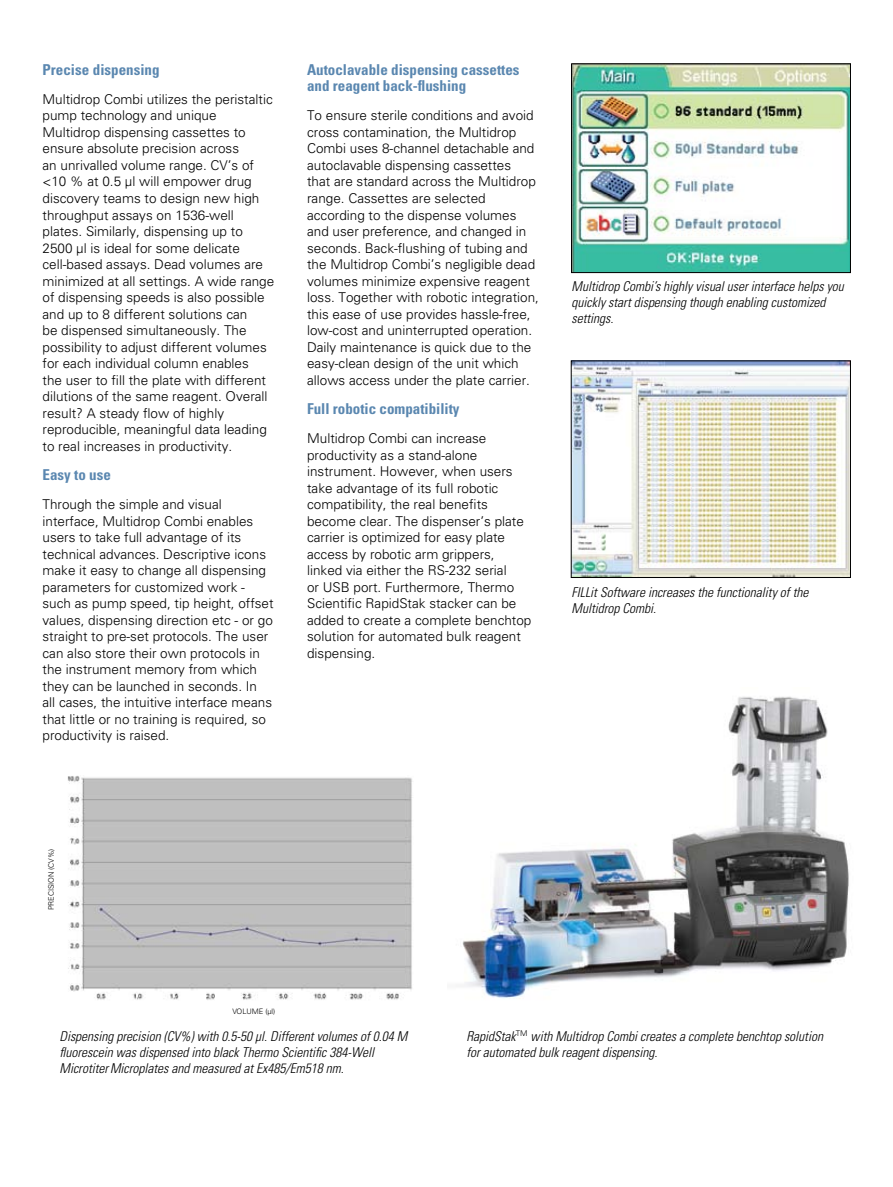
<style>
.page{position:relative;width:893px;height:1187px;background:#fff}
.page>*{position:absolute;margin:0;border:0;box-sizing:border-box;transform-origin:0 0}
.t1{font:700 condensed 15px/16.5px "Univers LT Std";color:#5a87b0}
.t2{font:300 13.5px/16.5px "Univers LT Std";color:#000}
.t3{font:italic 300 condensed 13.5px/16.2px "Univers LT Std";color:#000}
.t4{font:300 7.5px "Univers LT Std";letter-spacing:-.01em;color:#000}
</style>
<div class="page">
<img style="left:573px;top:66px;width:276px;height:205px">
<div style="left:571px;top:64px;width:280px;height:209px;border:1px solid #000"></div>
<img style="left:573px;top:362px;width:276px;height:213px">
<img style="left:462px;top:696px;width:387px;height:303px">
<img style="left:67px;top:776px;width:345px;height:224px">
<p class="t1" style="left:43px;top:61px;width:118px">Precise dispensing</p>
<p class="t2" style="left:43px;top:91px;width:233px">Multidrop Combi utilizes the peristaltic pump technology and unique Multidrop dispensing cassettes to ensure absolute precision across<br>an unrivalled volume range. CV’s of &lt;10 % at 0.5 µl will empower drug discovery teams to design new high throughput assays on 1536-well plates. Similarly, dispensing up to 2500 µl is ideal for some delicate cell-based assays. Dead volumes are minimized at all settings. A wide range of dispensing speeds is also possible and up to 8 different solutions can<br>be dispensed simultaneously. The possibility to adjust different volumes for each individual column enables<br>the user to fill the plate with different dilutions of the same reagent. Overall result? A steady flow of highly reproducible, meaningful data leading to real increases in productivity.</p>
<p class="t1" style="left:43px;top:466px;width:70px">Easy to use</p>
<p class="t2" style="left:43px;top:496px;width:233px">Through the simple and visual interface, Multidrop Combi enables users to take full advantage of its technical advances. Descriptive icons make it easy to change all dispensing parameters for customized work - such as pump speed, tip height, offset values, dispensing direction etc - or go straight to pre-set protocols. The user can also store their own protocols in the instrument memory from which they can be launched in seconds. In<br>all cases, the intuitive interface means that little or no training is required, so productivity is raised.</p>
<p class="t1" style="left:307px;top:61px;width:214px">Autoclavable dispensing cassettes and reagent back-flushing</p>
<p class="t2" style="left:307px;top:107px;width:233px">To ensure sterile conditions and avoid cross contamination, the Multidrop Combi uses 8-channel detachable and autoclavable dispensing cassettes<br>that are standard across the Multidrop range. Cassettes are selected according to the dispense volumes and user preference, and changed in seconds. Back-flushing of tubing and the Multidrop Combi’s negligible dead volumes minimize expensive reagent loss. Together with robotic integration, this ease of use provides hassle-free, low-cost and uninterrupted operation.<br>Daily maintenance is quick due to the easy-clean design of the unit which allows access under the plate carrier.</p>
<p class="t1" style="left:307px;top:400px;width:154px">Full robotic compatibility</p>
<p class="t2" style="left:307px;top:430px;width:226px">Multidrop Combi can increase productivity as a stand-alone instrument. However, when users take advantage of its full robotic compatibility, the real benefits become clear. The dispenser’s plate carrier is optimized for easy plate access by robotic arm grippers, linked via either the RS-232 serial<br>or USB port. Furthermore, Thermo<br>Scientific RapidStak stacker can be added to create a complete benchtop solution for automated bulk reagent dispensing.</p>
<p class="t3" style="left:571px;top:278px;width:274px">Multidrop Combi’s highly visual user interface helps you quickly start dispensing though enabling customized settings.</p>
<p class="t3" style="left:571px;top:584px;width:238px">FILLit Software increases the functionality of the<br>Multidrop Combi.</p>
<p class="t4" style="left:47px;top:910px;width:63px;rotate:-90deg">PRECISION (CV%)</p>
<p class="t4" style="left:233px;top:1007px;width:44px">VOLUME (µl)</p>
<p class="t3" style="left:60px;top:1027px;width:349px">Dispensing precision (CV%) with 0.5-50 µl. Different volumes of 0.04 M fluorescein was dispensed into black Thermo Scientific 384-Well<br>MicrotiterMicroplates and measured at Ex485/Em518 nm.</p>
<p class="t3" style="left:466px;top:1027px;width:358px">RapidStak<sup>TM</sup> with Multidrop Combi creates a complete benchtop solution for automated bulk reagent dispensing.</p>
</div>
